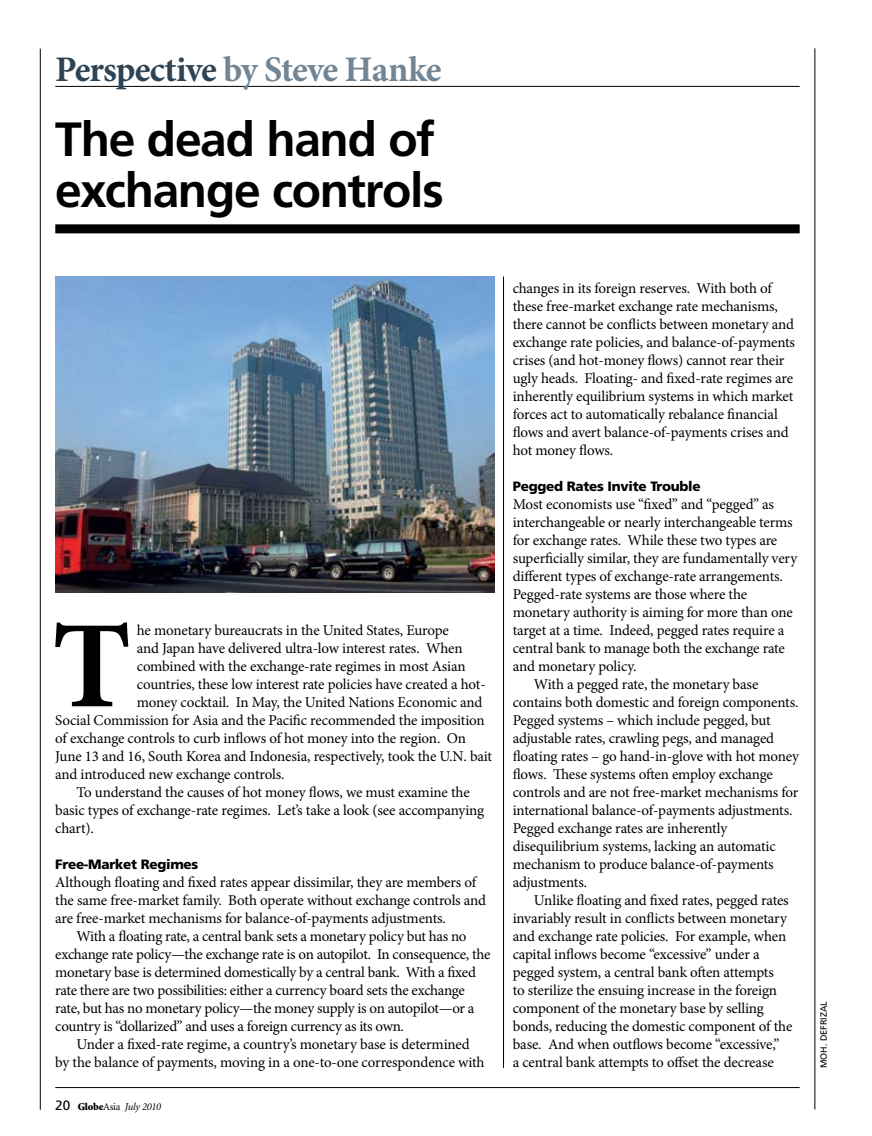
<style>
.page{position:relative;width:872px;height:1136px;background:#fff}
.page>*{position:absolute;margin:0;border:0;box-sizing:border-box;transform-origin:0 0}
.t1{font:700 48px/51px "Frutiger";letter-spacing:-.03em;color:#000}
.t2{font:700 36px "Minion Pro";letter-spacing:-.03em;color:#728595}
.t3{font:15px/18px "Minion Pro";letter-spacing:-.015em;color:#000}
.t4{font:900 13.5px "Frutiger";letter-spacing:-.02em;color:#000}
.t5{font:italic 10.5px "Minion";letter-spacing:-.02em;color:#000}
.t6{font:9px "Frutiger";color:#000}
.s1{color:#2e4455}
.s2{font-family:"Frutiger";font-style:normal;font-size:13.5px}
.s3{font-weight:900;font-style:normal}
.s4{font-style:normal}
</style>
<div class="page">
<hr style="left:55px;top:86px;width:744px;height:1px;background:#000">
<hr style="left:55px;top:1087px;width:744px;height:1px;background:#000">
<div style="left:55px;top:224px;width:744px;height:9px;background:#000"></div>
<hr style="left:814px;top:48px;width:1px;height:1061px;background:#000">
<hr style="left:40px;top:49px;width:1px;height:1060px;background:#000">
<hr style="left:503px;top:276px;width:1px;height:791px;background:#000">
<svg style="left:55px;top:622px;width:73px;height:84px"></svg>
<img style="left:55px;top:276px;width:440px;height:316px">
<h2 class="t2" style="left:55px;top:44px;width:388px"><span class="s1">Perspective</span> by Steve Hanke</h2>
<h1 class="t1" style="left:55px;top:114px;width:390px">The dead hand of exchange controls</h1>
<p class="t3" style="left:137px;top:621px;width:314px">he monetary bureaucrats in the United States, Europe</p>
<p class="t3" style="left:137px;top:639px;width:327px">and Japan have delivered ultra-low interest rates. When</p>
<p class="t3" style="left:137px;top:657px;width:330px">combined with the exchange-rate regimes in most Asian</p>
<p class="t3" style="left:137px;top:675px;width:350px">countries, these low interest rate policies have created a hot-</p>
<p class="t3" style="left:137px;top:693px;width:347px">money cocktail. In May, the United Nations Economic and</p>
<p class="t3" style="left:55px;top:711px;width:431px">Social Commission for Asia and the Pacific recommended the imposition</p>
<p class="t3" style="left:55px;top:729px;width:412px">of exchange controls to curb inflows of hot money into the region. On</p>
<p class="t3" style="left:55px;top:747px;width:438px">June 13 and 16, South Korea and Indonesia, respectively, took the U.N. bait</p>
<p class="t3" style="left:55px;top:765px;width:231px">and introduced new exchange controls.</p>
<p class="t3" style="left:77px;top:783px;width:395px">To understand the causes of hot money flows, we must examine the</p>
<p class="t3" style="left:55px;top:801px;width:430px">basic types of exchange-rate regimes. Let’s take a look (see accompanying</p>
<p class="t3" style="left:55px;top:819px;width:40px">chart).</p>
<p class="t4" style="left:55px;top:855px;width:145px">Free-Market Regimes</p>
<p class="t3" style="left:55px;top:873px;width:432px">Although floating and fixed rates appear dissimilar, they are members of the same free-market family. Both operate without exchange controls and are free-market mechanisms for balance-of-payments adjustments.</p>
<p class="t3" style="left:55px;top:927px;width:437px;text-indent:21px">With a floating rate, a central bank sets a monetary policy but has no exchange rate policy—the exchange rate is on autopilot. In consequence, the monetary base is determined domestically by a central bank. With a fixed rate there are two possibilities: either a currency board sets the exchange rate, but has no monetary policy—the money supply is on autopilot—or a country is “dollarized” and uses a foreign currency as its own.</p>
<p class="t3" style="left:55px;top:1035px;width:431px;text-align:center">Under a fixed-rate regime, a country’s monetary base is determined<br>by the balance of payments, moving in a one-to-one correspondence with</p>
<p class="t5" style="left:55px;top:1101px;width:107px"><span class="s2">20</span> <span class="s3">Globe</span><span class="s4">Asia</span> July 2010</p>
<p class="t3" style="left:513px;top:279px;width:284px">changes in its foreign reserves. With both of these free-market exchange rate mechanisms, there cannot be conflicts between monetary and exchange rate policies, and balance-of-payments crises (and hot-money flows) cannot rear their ugly heads. Floating- and fixed-rate regimes are inherently equilibrium systems in which market forces act to automatically rebalance financial flows and avert balance-of-payments crises and hot money flows.</p>
<p class="t4" style="left:513px;top:477px;width:189px">Pegged Rates Invite Trouble</p>
<p class="t3" style="left:513px;top:495px;width:263px">Most economists use “fixed” and “pegged” as</p>
<p class="t3" style="left:513px;top:513px;width:281px">interchangeable or nearly interchangeable terms</p>
<p class="t3" style="left:513px;top:531px;width:266px">for exchange rates. While these two types are</p>
<p class="t3" style="left:513px;top:549px;width:286px">superficially similar, they are fundamentally very</p>
<p class="t3" style="left:513px;top:567px;width:272px">different types of exchange-rate arrangements.</p>
<p class="t3" style="left:513px;top:585px;width:236px">Pegged-rate systems are those where the</p>
<p class="t3" style="left:513px;top:603px;width:281px">monetary authority is aiming for more than one</p>
<p class="t3" style="left:513px;top:621px;width:273px">target at a time. Indeed, pegged rates require a</p>
<p class="t3" style="left:513px;top:639px;width:274px">central bank to manage both the exchange rate</p>
<p class="t3" style="left:513px;top:657px;width:125px">and monetary policy.</p>
<p class="t3" style="left:534px;top:675px;width:226px">With a pegged rate, the monetary base</p>
<p class="t3" style="left:513px;top:693px;width:287px">contains both domestic and foreign components.</p>
<p class="t3" style="left:513px;top:711px;width:260px">Pegged systems – which include pegged, but</p>
<p class="t3" style="left:513px;top:729px;width:263px">adjustable rates, crawling pegs, and managed</p>
<p class="t3" style="left:513px;top:747px;width:288px">floating rates – go hand-in-glove with hot money</p>
<p class="t3" style="left:513px;top:765px;width:262px">flows. These systems often employ exchange</p>
<p class="t3" style="left:513px;top:783px;width:287px">controls and are not free-market mechanisms for</p>
<p class="t3" style="left:513px;top:801px;width:281px">international balance-of-payments adjustments.</p>
<p class="t3" style="left:513px;top:819px;width:216px">Pegged exchange rates are inherently</p>
<p class="t3" style="left:513px;top:837px;width:264px">disequilibrium systems, lacking an automatic</p>
<p class="t3" style="left:513px;top:855px;width:262px">mechanism to produce balance-of-payments</p>
<p class="t3" style="left:513px;top:873px;width:76px">adjustments.</p>
<p class="t3" style="left:534px;top:891px;width:256px">Unlike floating and fixed rates, pegged rates</p>
<p class="t3" style="left:513px;top:909px;width:276px">invariably result in conflicts between monetary</p>
<p class="t3" style="left:513px;top:927px;width:275px">and exchange rate policies. For example, when</p>
<p class="t3" style="left:513px;top:945px;width:248px">capital inflows become “excessive” under a</p>
<p class="t3" style="left:513px;top:963px;width:263px">pegged system, a central bank often attempts</p>
<p class="t3" style="left:513px;top:981px;width:266px">to sterilize the ensuing increase in the foreign</p>
<p class="t3" style="left:513px;top:999px;width:253px">component of the monetary base by selling</p>
<p class="t3" style="left:513px;top:1017px;width:281px">bonds, reducing the domestic component of the</p>
<p class="t3" style="left:513px;top:1035px;width:268px">base. And when outflows become “excessive,”</p>
<p class="t3" style="left:513px;top:1053px;width:263px">a central bank attempts to offset the decrease</p>
<p class="t6" style="left:818px;top:1067px;width:69px;rotate:-90deg">MOH. DEFRIZAL</p>
</div>
